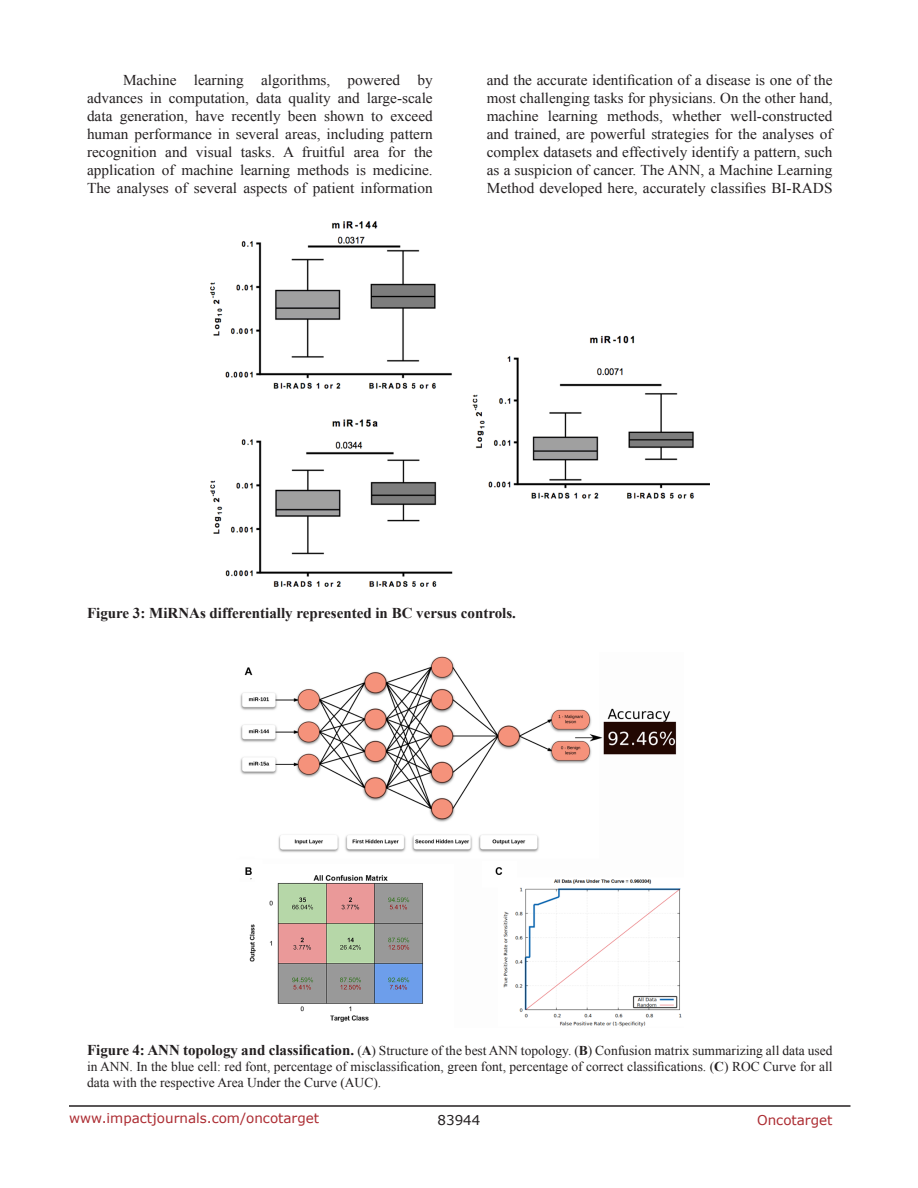
<style>
.page{position:relative;width:918px;height:1188px;background:#fff}
.page>*{position:absolute;margin:0;border:0;box-sizing:border-box;transform-origin:0 0}
.BodyText{font:15px/18px "Times New Roman";color:#231f20;text-align:justify}
.FigureText{font:700 15px "Times New Roman";color:#231f20}
.FigureText-2{font:13.5px/16.2px "Times New Roman";color:#231f20;text-align:justify}
.t1{font:13.5px "Verdana";color:#ac2b31}
.t2{font:13.5px "Verdana";color:#231f20}
.s1{font-weight:700;font-size:15px}
.s2{font-weight:700}
</style>
<div class="page">
<hr style="left:69px;top:1105px;width:781px;height:2px;background:#231f20">
<img style="left:211px;top:221px;width:499px;height:365px">
<img style="left:240px;top:656px;width:442px;height:371px">
<p class="BodyText" style="left:87px;top:71px;width:347px;text-indent:36px">Machine learning algorithms, powered by advances in computation, data quality and large-scale data generation, have recently been shown to exceed human performance in several areas, including pattern recognition and visual tasks. A fruitful area for the application of machine learning methods is medicine.<br>The analyses of several aspects of patient information</p>
<p class="BodyText" style="left:487px;top:71px;width:347px">and the accurate identification of a disease is one of the most challenging tasks for physicians. On the other hand, machine learning methods, whether well-constructed and trained, are powerful strategies for the analyses of complex datasets and effectively identify a pattern, such as a suspicion of cancer. The ANN, a Machine Learning Method developed here, accurately classifies BI-RADS</p>
<p class="FigureText" style="left:87px;top:602px;width:431px">Figure 3: MiRNAs differentially represented in BC versus controls.</p>
<p class="FigureText-2" style="left:87px;top:1042px;width:747px"><span class="s1">Figure 4: ANN topology and classification.</span> (<span class="s2">A</span>) Structure of the best ANN topology. (<span class="s2">B</span>) Confusion matrix summarizing all data used in ANN. In the blue cell: red font, percentage of misclassification, green font, percentage of correct classifications. (<span class="s2">C</span>) ROC Curve for all data with the respective Area Under the Curve (AUC).</p>
<p class="t1" style="left:69px;top:1109px;width:252px">www.impactjournals.com/oncotarget</p>
<p class="t2" style="left:438px;top:1111px;width:44px">83944</p>
<p class="t1" style="left:757px;top:1111px;width:77px">Oncotarget</p>
</div>
